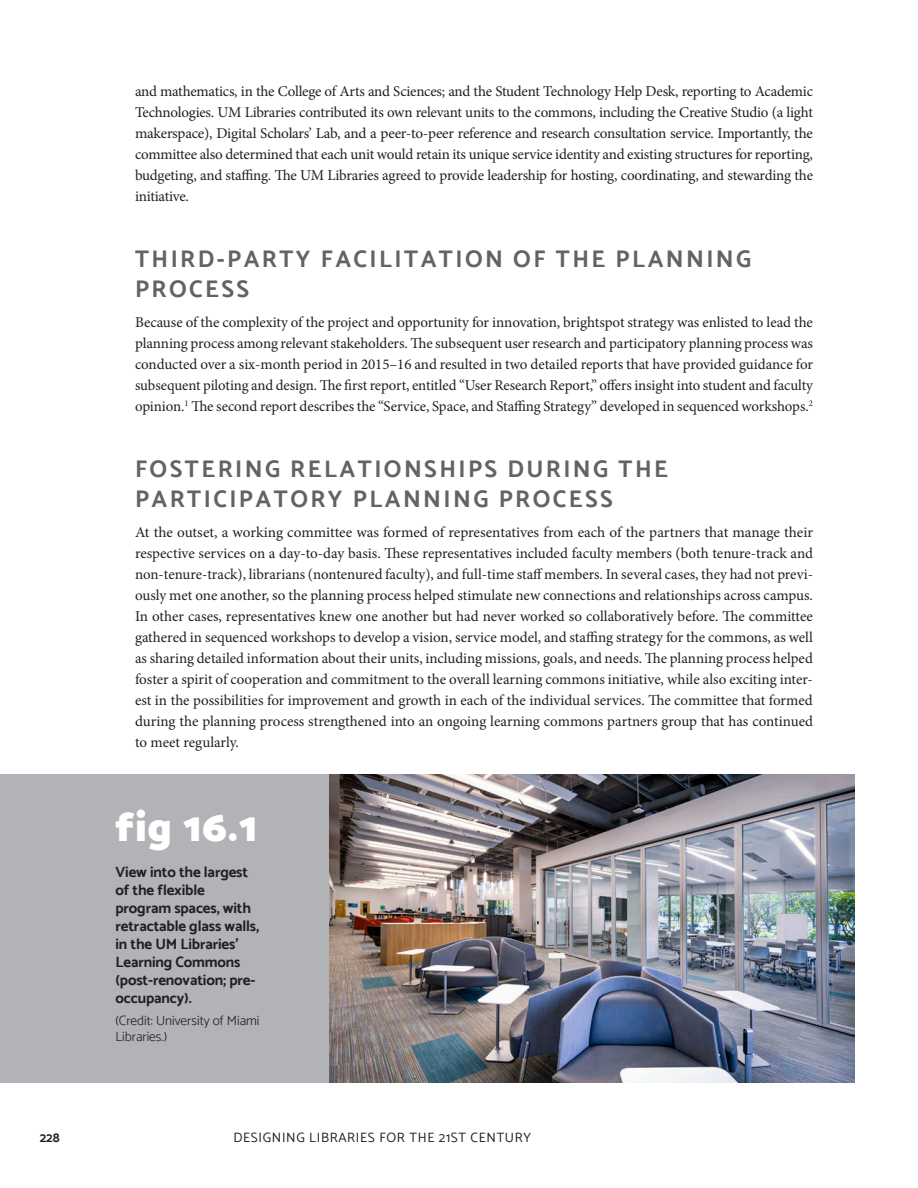
<style>
.page{position:relative;width:918px;height:1188px;background:#fff}
.page>*{position:absolute;margin:0;border:0;box-sizing:border-box;transform-origin:0 0}
.Image_Number{font:900 42px "Catamaran";color:#fff}
.Heading_LevelB{font:700 24px/30px "Catamaran";letter-spacing:.1em;color:#636366}
.BodyCopy_NoIndent{font:15px/21px "Minion Pro";letter-spacing:-.01em;color:#231f20;text-align:justify}
.Image_Description{font:700 15px/18px "Catamaran";letter-spacing:-.01em;color:#231f20}
.Image_Credit{font:300 13.5px/16.2px "Catamaran";color:#231f20}
.t1{font:13.5px "Catamaran";letter-spacing:.05em;color:#231f20}
.t2{font:700 13.5px "Catamaran";color:#231f20}
</style>
<div class="page">
<div style="left:0;top:775px;width:329px;height:308px;background:#b2b3b7"></div>
<img style="left:329px;top:775px;width:526px;height:308px">
<p class="BodyCopy_NoIndent" style="left:135px;top:81px;width:680px">and mathematics, in the College of Arts and Sciences; and the Student Technology Help Desk, reporting to Academic Technologies. UM Libraries contributed its own relevant units to the commons, including the Creative Studio (a light makerspace), Digital Scholars’ Lab, and a peer-to-peer reference and research consultation service. Importantly, the committee also determined that each unit would retain its unique service identity and existing structures for reporting, budgeting, and staffing. The UM Libraries agreed to provide leadership for hosting, coordinating, and stewarding the initiative.</p>
<p class="Heading_LevelB" style="left:135px;top:244px;width:618px">THIRD-PARTY FACILITATION OF THE PLANNING<br>PROCESS</p>
<p class="BodyCopy_NoIndent" style="left:135px;top:312px;width:680px">Because of the complexity of the project and opportunity for innovation, brightspot strategy was enlisted to lead the planning process among relevant stakeholders. The subsequent user research and participatory planning process was conducted over a six-month period in 2015–16 and resulted in two detailed reports that have provided guidance for subsequent piloting and design. The first report, entitled “User Research Report,” offers insight into student and faculty opinion.<sup>1</sup> The second report describes the “Service, Space, and Staffing Strategy” developed in sequenced workshops.<sup>2</sup></p>
<p class="Heading_LevelB" style="left:135px;top:454px;width:535px">FOSTERING RELATIONSHIPS DURING THE<br>PARTICIPATORY PLANNING PROCESS</p>
<p class="BodyCopy_NoIndent" style="left:135px;top:522px;width:680px">At the outset, a working committee was formed of representatives from each of the partners that manage their respective services on a day-to-day basis. These representatives included faculty members (both tenure-track and non-tenure-track), librarians (nontenured faculty), and full-time staff members. In several cases, they had not previ&shy;ously met one another, so the planning process helped stimulate new connections and relationships across campus.<br>In other cases, representatives knew one another but had never worked so collaboratively before. The committee gathered in sequenced workshops to develop a vision, service model, and staffing strategy for the commons, as well as sharing detailed information about their units, including missions, goals, and needs. The planning process helped foster a spirit of cooperation and commitment to the overall learning commons initiative, while also exciting inter&shy;est in the possibilities for improvement and growth in each of the individual services. The committee that formed during the planning process strengthened into an ongoing learning commons partners group that has continued to meet regularly.</p>
<p class="Image_Number" style="left:116px;top:802px;width:143px">fig 16.1</p>
<p class="Image_Description" style="left:116px;top:863px;width:145px">View into the largest of the flexible program spaces, with retractable glass walls, in the UM Libraries’<br>Learning Commons (post-renovation; pre&shy;occupancy).</p>
<p class="Image_Credit" style="left:116px;top:1012px;width:146px">(Credit: University of Miami<br>Libraries.)</p>
<p class="t2" style="left:40px;top:1129px;width:22px">228</p>
<p class="t1" style="left:233px;top:1129px;width:299px">DESIGNING LIBRARIES FOR THE 21ST CENTURY</p>
</div>
